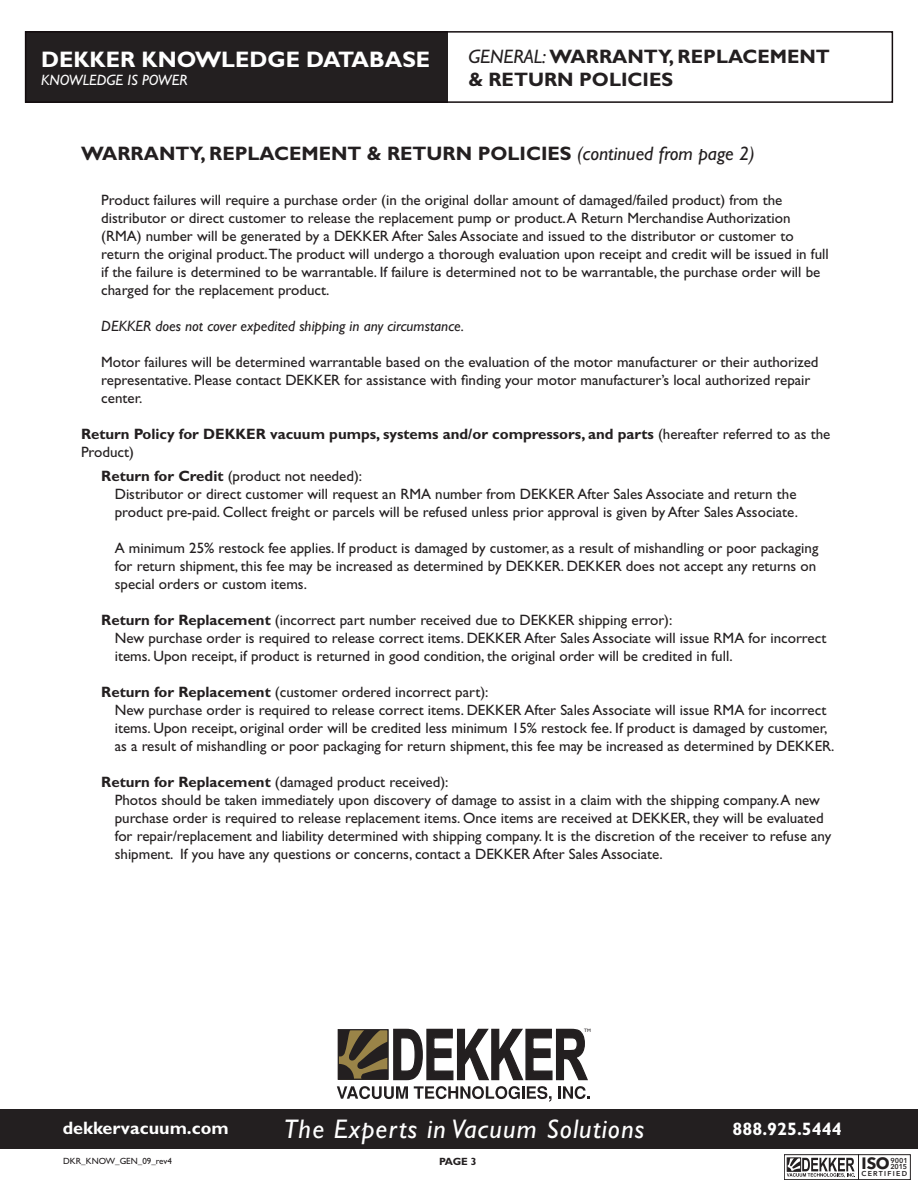
<style>
.page{position:relative;width:918px;height:1188px;background:#fff}
.page>*{position:absolute;margin:0;border:0;box-sizing:border-box;transform-origin:0 0}
.t1{font:italic 27px "Gill Sans";letter-spacing:.04em;color:#fff}
.t2{font:700 22.5px "Gill Sans";color:#fff}
.t3{font:700 19.5px/23.4px "Gill Sans";color:#231f20}
.t4{font:700 18px "Gill Sans";color:#fff}
.t5{font:700 16.35px "Avenir Next";color:#231f20}
.t6{font:15px/18px "Gill Sans";color:#231f20}
.t7{font:700 15px/18px "Gill Sans";color:#231f20}
.t8{font:italic 15px "Gill Sans";color:#231f20}
.t9{font:italic 15px "Gill Sans";color:#fff}
.t10{font:700 10.5px "Gill Sans";color:#231f20}
.t11{font:9px "Gill Sans";color:#231f20}
.t12{font:600 7.05px "Avenir Next";letter-spacing:.175em;color:#231f20}
.t13{font:600 7.05px/6px "Avenir Next";letter-spacing:-.01em;color:#231f20}
.t14{font:4.95px "Gill Sans";color:#231f20}
.s1{font-weight:400;font-style:italic}
.s2{font-weight:400}
.s3{font-weight:700}
</style>
<div class="page">
<div style="left:25px;top:31px;width:423px;height:72px;background:#231f20"></div>
<div style="left:25px;top:31px;width:868px;height:72px;border:2px solid #130c0e"></div>
<div style="left:0;top:1110px;width:918px;height:39px;background:#231f20"></div>
<svg style="left:337px;top:1028px;width:253px;height:74px"></svg>
<div style="left:338px;top:1029px;width:51px;height:51px;border:1px solid #231f20"></div>
<svg style="left:784px;top:1154px;width:127px;height:26px"></svg>
<h2 class="t2" style="left:41px;top:46px;width:391px">DEKKER KNOWLEDGE DATABASE</h2>
<p class="t9" style="left:41px;top:71px;width:148px">KNOWLEDGE IS POWER</p>
<h3 class="t3" style="left:468px;top:44px;width:363px"><span class="s1">GENERAL:</span> WARRANTY, REPLACEMENT &amp; RETURN POLICIES</h3>
<h3 class="t3" style="left:81px;top:142px;width:675px">WARRANTY, REPLACEMENT &amp; RETURN POLICIES <span class="s1">(continued from page 2)</span></h3>
<p class="t6" style="left:101px;top:191px;width:729px">Product failures will require a purchase order (in the original dollar amount of damaged/failed product) from the distributor or direct customer to release the replacement pump or product. A Return Merchandise Authorization (RMA) number will be generated by a DEKKER After Sales Associate and issued to the distributor or customer to return the original product.The product will undergo a thorough evaluation upon receipt and credit will be issued in full if the failure is determined to be warrantable. If failure is determined not to be warrantable, the purchase order will be charged for the replacement product.</p>
<p class="t8" style="left:101px;top:317px;width:364px">DEKKER does not cover expedited shipping in any circumstance.</p>
<p class="t6" style="left:101px;top:353px;width:719px">Motor failures will be determined warrantable based on the evaluation of the motor manufacturer or their authorized representative. Please contact DEKKER for assistance with finding your motor manufacturer’s local authorized repair center.</p>
<p class="t7" style="left:81px;top:424px;width:751px">Return Policy for DEKKER vacuum pumps, systems and/or compressors, and parts <span class="s2">(hereafter referred to as the<br>Product)</span></p>
<p class="t6" style="left:115px;top:467px;width:685px;text-indent:-14px"><span class="s3">Return for Credit</span> (product not needed):<br>Distributor or direct customer will request an RMA number from DEKKER After Sales Associate and return the product pre-paid. Collect freight or parcels will be refused unless prior approval is given by After Sales Associate.</p>
<p class="t6" style="left:115px;top:539px;width:705px">A minimum 25% restock fee applies. If product is damaged by customer, as a result of mishandling or poor packaging for return shipment, this fee may be increased as determined by DEKKER. DEKKER does not accept any returns on special orders or custom items.</p>
<p class="t6" style="left:115px;top:611px;width:713px;text-indent:-14px"><span class="s3">Return for Replacement</span> (incorrect part number received due to DEKKER shipping error):<br>New purchase order is required to release correct items. DEKKER After Sales Associate will issue RMA for incorrect items. Upon receipt, if product is returned in good condition, the original order will be credited in full.</p>
<p class="t6" style="left:115px;top:683px;width:721px;text-indent:-14px"><span class="s3">Return for Replacement</span> (customer ordered incorrect part):<br>New purchase order is required to release correct items. DEKKER After Sales Associate will issue RMA for incorrect items. Upon receipt, original order will be credited less minimum 15% restock fee. If product is damaged by customer, as a result of mishandling or poor packaging for return shipment, this fee may be increased as determined by DEKKER.</p>
<p class="t6" style="left:115px;top:773px;width:718px;text-indent:-14px"><span class="s3">Return for Replacement</span> (damaged product received):<br>Photos should be taken immediately upon discovery of damage to assist in a claim with the shipping company. A new purchase order is required to release replacement items. Once items are received at DEKKER, they will be evaluated for repair/replacement and liability determined with shipping company. It is the discretion of the receiver to refuse any shipment. If you have any questions or concerns, contact a DEKKER After Sales Associate.</p>
<p class="t4" style="left:63px;top:1117px;width:168px">dekkervacuum.com</p>
<p class="t11" style="left:63px;top:1156px;width:110px">DKR_KNOW_GEN_09_rev4</p>
<p class="t14" style="left:584px;top:1028px;width:8px">TM</p>
<h1 class="t1" style="left:284px;top:1113px;width:362px">The Experts in Vacuum Solutions</h1>
<p class="t4" style="left:733px;top:1118px;width:111px">888.925.5444</p>
<p class="t10" style="left:439px;top:1156px;width:39px">PAGE 3</p>
<p class="t5" style="left:861px;top:1149px;width:30px">ISO</p>
<p class="t13" style="left:890px;top:1157px;width:19px">9001<br>2015</p>
<p class="t12" style="left:862px;top:1168px;width:47px">CERTIFIED</p>
</div>
